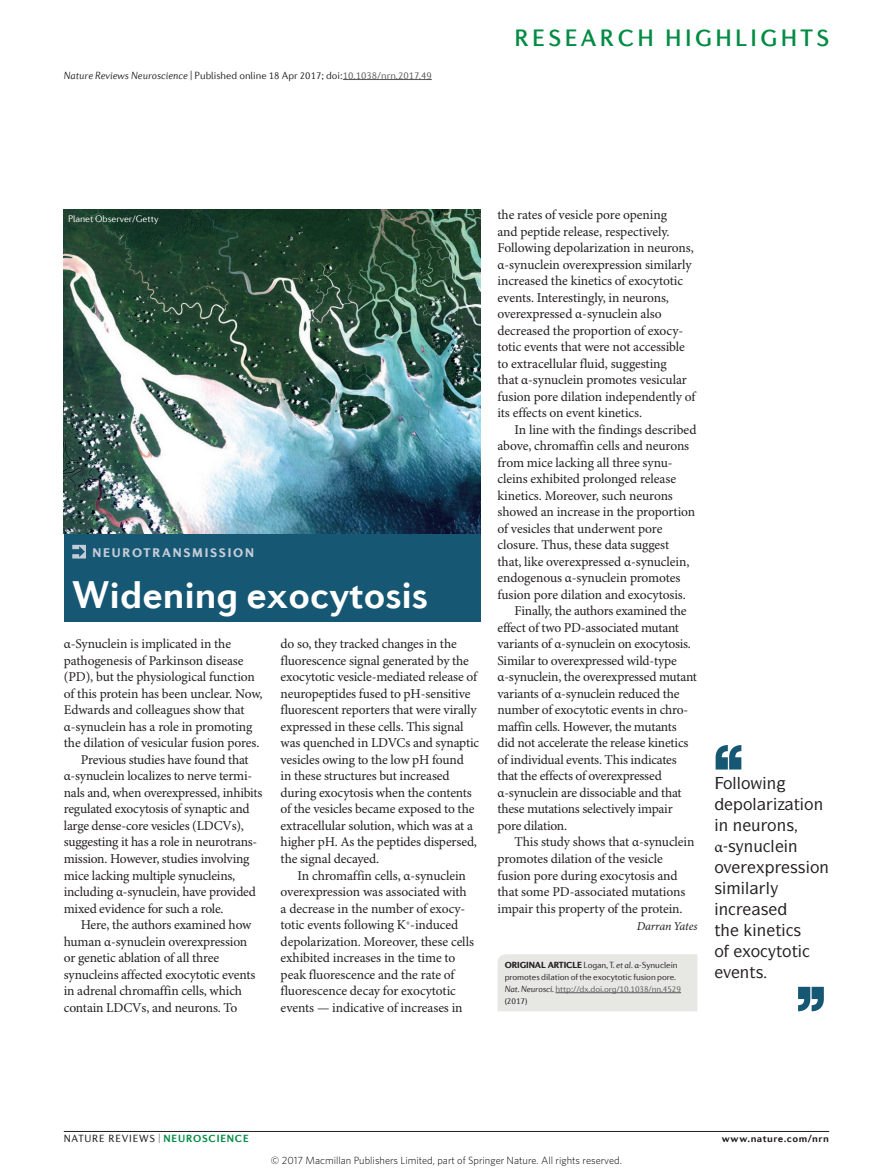
<style>
.page{position:relative;width:893px;height:1174px;background:#fff}
.page>*{position:absolute;margin:0;border:0;box-sizing:border-box;transform-origin:0 0}
.Title{font:700 39px "Diverda Sans Com";color:#fff}
.t1{font:500 24px "Diverda Sans Com";letter-spacing:.14em;color:#008b43}
.Pull_quote{font:500 16.5px "ITC Symbol Std";color:#231f20}
.Pull_quote-2{font:16.5px/21px "Minion Pro";color:#231f20}
.Body_text{font:13.5px/16.5px "Minion Pro";letter-spacing:-.01em;color:#231f20}
.Body_first{font:13.5px/16.5px "Minion Pro";letter-spacing:-.005em;color:#231f20}
.Strapline{font:900 12.75px "Diverda Sans Com";letter-spacing:.14em;color:#c4ccd8}
.Author{font:italic 12px "Minion Pro";letter-spacing:-.02em;color:#231f20}
.AOP_line{font:300 10.5px "Diverda Sans Com";color:#231f20}
.t2{font:300 10.5px "Whitney";color:#000}
.t3{font:10.5px "Diverda Sans Com";letter-spacing:.075em;color:#231f20}
.t4{font:700 10.5px "Diverda Sans Com";letter-spacing:.045em;color:#231f20}
.Credit_line{font:300 9.75px "Diverda Sans Com";letter-spacing:-.005em;color:#fff}
.Info_box_text{font:300 9px/12px "Diverda Sans Com";letter-spacing:-.01em;color:#231f20}
.s1{font-style:italic}
.s2{color:#57585a}
.s3{font-weight:900}
.s4{font-family:"Minion Pro";font-weight:400}
.s5{font-weight:700;color:#008b43}
</style>
<div class="page">
<hr style="left:64px;top:1131px;width:765px;height:1px;background:#231f20">
<img style="left:64px;top:209px;width:417px;height:325px">
<svg style="left:798px;top:986px;width:26px;height:25px"></svg>
<svg style="left:716px;top:745px;width:25px;height:24px"></svg>
<div style="left:64px;top:534px;width:416px;height:88px;background:#165773"></div>
<svg style="left:72px;top:545px;width:14px;height:13px"></svg>
<div style="left:497px;top:954px;width:200px;height:57px;background:#e7e7e3"></div>
<hr style="left:555px;top:992px;width:126px;height:1px;background:#57585a">
<hr style="left:343px;top:79px;width:89px;height:1px;background:#57585a">
<p class="AOP_line" style="left:64px;top:69px;width:370px"><span class="s1">Nature Reviews Neuroscience</span> | Published online 18 Apr 2017; doi:<span class="s2">10.1038/nrn.2017.49</span></p>
<h2 class="t1" style="left:514px;top:24px;width:316px">RESEARCH HIGHLIGHTS</h2>
<p class="Credit_line" style="left:68px;top:213px;width:92px">Planet Observer/Getty</p>
<p class="Strapline" style="left:92px;top:545px;width:163px">NEUROTRANSMISSION</p>
<p class="Title" style="left:72px;top:571px;width:357px">Widening exocytosis</p>
<p class="Body_first" style="left:64px;top:636px;width:200px">α-Synuclein is implicated in the pathogenesis of Parkinson disease (PD), but the physiological function of this protein has been unclear. Now, Edwards and colleagues show that α-synuclein has a role in promoting the dilation of vesicular fusion pores.</p>
<p class="Body_text" style="left:64px;top:752px;width:200px;text-indent:17px">Previous studies have found that α-synuclein localizes to nerve termi&shy;nals and, when overexpressed, inhibits regulated exocytosis of synaptic and large dense-core vesicles (LDCVs), suggesting it has a role in neurotrans&shy;mission. However, studies involving mice lacking multiple synucleins, including α-synuclein, have provided mixed evidence for such a role.</p>
<p class="Body_text" style="left:64px;top:917px;width:193px;text-indent:17px">Here, the authors examined how human α-synuclein overexpression or genetic ablation of all three synucleins affected exocytotic events in adrenal chromaffin cells, which contain LDCVs, and neurons. To</p>
<p class="Body_text" style="left:281px;top:636px;width:200px">do so, they tracked changes in the fluorescence signal generated by the exocytotic vesicle-mediated release of neuropeptides fused to pH-sensitive fluorescent reporters that were virally expressed in these cells. This signal was quenched in LDVCs and synaptic vesicles owing to the low pH found<br>in these structures but increased during exocytosis when the contents of the vesicles became exposed to the extracellular solution, which was at a higher pH. As the peptides dispersed, the signal decayed.</p>
<p class="Body_text" style="left:281px;top:867px;width:195px;text-indent:17px">In chromaffin cells, α-synuclein overexpression was associated with a decrease in the number of exocy&shy;totic events following K<sup>+</sup>-induced depolarization. Moreover, these cells exhibited increases in the time to peak fluorescence and the rate of fluorescence decay for exocytotic events — indicative of increases in</p>
<p class="Body_text" style="left:497px;top:207px;width:199px">the rates of vesicle pore opening<br>and peptide release, respectively.<br>Following depolarization in neurons, α-synuclein overexpression similarly increased the kinetics of exocytotic events. Interestingly, in neurons, overexpressed α-synuclein also decreased the proportion of exocy&shy;totic events that were not accessible to extracellular fluid, suggesting<br>that α-synuclein promotes vesicular fusion pore dilation independently of its effects on event kinetics.</p>
<p class="Body_text" style="left:497px;top:422px;width:200px;text-indent:17px">In line with the findings described above, chromaffin cells and neurons from mice lacking all three synu&shy;cleins exhibited prolonged release kinetics. Moreover, such neurons showed an increase in the proportion of vesicles that underwent pore closure. Thus, these data suggest that, like overexpressed α-synuclein, endogenous α-synuclein promotes fusion pore dilation and exocytosis.</p>
<p class="Body_text" style="left:497px;top:603px;width:201px;text-indent:17px">Finally, the authors examined the effect of two PD-associated mutant variants of α-synuclein on exocytosis.<br>Similar to overexpressed wild-type α-synuclein, the overexpressed mutant variants of α-synuclein reduced the number of exocytotic events in chro&shy;maffin cells. However, the mutants did not accelerate the release kinetics of individual events. This indicates that the effects of overexpressed α-synuclein are dissociable and that these mutations selectively impair pore dilation.</p>
<p class="Body_text" style="left:497px;top:834px;width:198px;text-indent:17px">This study shows that α-synuclein promotes dilation of the vesicle fusion pore during exocytosis and that some PD-associated mutations impair this property of the protein.</p>
<p class="Author" style="left:637px;top:919px;width:62px">Darran Yates</p>
<p class="Info_box_text" style="left:505px;top:959px;width:178px"><span class="s3">ORIGINAL ARTICLE</span> Logan, T. <span class="s1">et al.</span> <span class="s4">α</span>-Synuclein promotes dilation of the exocytotic fusion pore.<br><span class="s1">Nat. Neurosci.</span> <span class="s2">http://dx.doi.org/10.1038/nn.4529 </span>(2017)</p>
<p class="Pull_quote" style="left:723px;top:773px;width:55px">□●●□ ■</p>
<p class="Pull_quote" style="left:794px;top:794px;width:31px">▼□■</p>
<p class="Pull_quote-2" style="left:714px;top:816px;width:85px">■ ■ ◆ □■▲ α▲■◆● ■</p>
<p class="Pull_quote" style="left:790px;top:857px;width:40px">▲▲ □■</p>
<p class="Pull_quote" style="left:714px;top:878px;width:57px">▲ ●●</p>
<p class="Pull_quote" style="left:714px;top:920px;width:88px">▼ ■▼▲</p>
<p class="Pull_quote" style="left:714px;top:941px;width:85px">□ □ ▼□▼</p>
<p class="Pull_quote" style="left:723px;top:962px;width:42px">❖ ■▼▲</p>
<p class="t3" style="left:64px;top:1132px;width:186px">NATURE REVIEWS | <span class="s5">NEUROSCIENCE</span></p>
<p class="t4" style="left:722px;top:1132px;width:109px">www.nature.com/nrn</p>
<p class="t2" style="left:271px;top:1153px;width:352px">© 2017 Macmillan Publishers Limited, part of Springer Nature. All rights reserved.</p>
</div>
